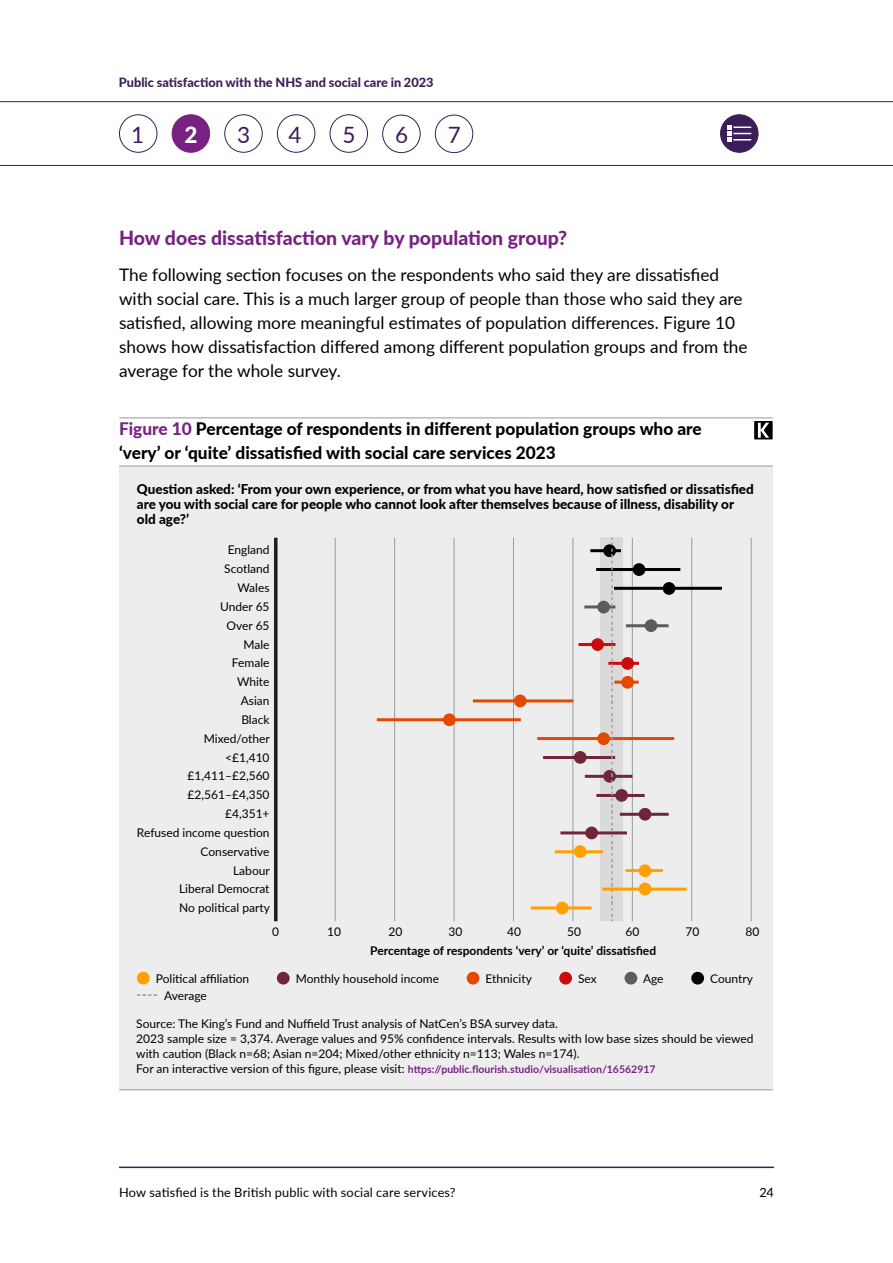
<style>
.page{position:relative;width:893px;height:1263px;background:#fff}
.page>*{position:absolute;margin:0;border:0;box-sizing:border-box;transform-origin:0 0}
.t1{font:22.5px "Lato";color:#3b1d59}
.t2{font:800 22.5px "Lato";color:#fff}
.t3{font:800 19.5px "Lato";color:#782182}
.t4{font:17.25px/24px "Lato";color:#000}
.t5{font:800 17.25px/24px "Lato";color:#000}
.t6{font:800 13.5px/15px "Lato";color:#000}
.t7{font:12.75px "Lato";letter-spacing:.015em;color:#000}
.t8{font:800 12.75px "Lato";color:#3b1d59}
.t9{font:12px/18.9px "Lato";color:#000}
.t10{font:700 12px "Lato";color:#000}
.t11{font:700 10.5px "Lato";color:#782182}
.s1{color:#782182}
.s2{font-weight:400;font-size:12px;color:#000}
</style>
<div class="page">
<hr style="left:0;top:165px;width:893px;height:1px;background:#3b1d59">
<hr style="left:0;top:101px;width:893px;height:1px;background:#3b1d59">
<hr style="left:119px;top:1166px;width:655px;height:2px;background:#3b1d59">
<div style="left:720px;top:115px;width:38px;height:37px;background:#3b1d59;border-radius:50%"></div>
<div style="left:720px;top:114px;width:38px;height:39px;border:1px solid #3b1d59;border-radius:50%"></div>
<svg style="left:727px;top:125px;width:24px;height:17px"></svg>
<div style="left:172px;top:115px;width:38px;height:37px;background:#782182;border-radius:50%"></div>
<div style="left:172px;top:114px;width:38px;height:39px;border:1px solid #782182;border-radius:50%"></div>
<div style="left:330px;top:114px;width:38px;height:39px;border:1px solid #3b1d59;border-radius:50%"></div>
<div style="left:119px;top:114px;width:38px;height:39px;border:1px solid #3b1d59;border-radius:50%"></div>
<div style="left:224px;top:114px;width:39px;height:39px;border:1px solid #3b1d59;border-radius:50%"></div>
<div style="left:277px;top:114px;width:38px;height:39px;border:1px solid #3b1d59;border-radius:50%"></div>
<div style="left:382px;top:115px;width:39px;height:38px;border:1px solid #3b1d59;border-radius:50%"></div>
<div style="left:435px;top:115px;width:38px;height:38px;border:1px solid #3b1d59;border-radius:50%"></div>
<div style="left:119px;top:466px;width:654px;height:624px;background:#ededed"></div>
<svg style="left:754px;top:421px;width:19px;height:18px"></svg>
<hr style="left:119px;top:417px;width:654px;height:1px;background:#98989c">
<hr style="left:119px;top:466px;width:654px;height:1px;background:#98989c">
<div style="left:600px;top:537px;width:23px;height:384px;background:#dadada"></div>
<hr style="left:751px;top:538px;width:1px;height:383px;background:#9d9d9c">
<hr style="left:572px;top:538px;width:1px;height:383px;background:#9d9d9c">
<hr style="left:691px;top:538px;width:1px;height:383px;background:#9d9d9c">
<hr style="left:454px;top:538px;width:1px;height:383px;background:#9d9d9c">
<hr style="left:335px;top:538px;width:1px;height:383px;background:#9d9d9c">
<hr style="left:513px;top:538px;width:1px;height:383px;background:#9d9d9c">
<hr style="left:394px;top:538px;width:1px;height:383px;background:#9d9d9c">
<hr style="left:632px;top:538px;width:1px;height:383px;background:#9d9d9c">
<svg style="left:274px;top:538px;width:4px;height:383px;fill:#20201e"></svg>
<hr style="left:584px;top:605px;width:31px;height:3px;background:#5c5b60">
<hr style="left:626px;top:624px;width:43px;height:3px;background:#5c5b60">
<hr style="left:608px;top:662px;width:31px;height:3px;background:#c90c0f">
<hr style="left:578px;top:643px;width:37px;height:3px;background:#c90c0f">
<hr style="left:537px;top:737px;width:137px;height:3px;background:#e54800">
<hr style="left:377px;top:718px;width:144px;height:3px;background:#e54800">
<hr style="left:473px;top:699px;width:100px;height:3px;background:#e54800">
<hr style="left:614px;top:681px;width:25px;height:3px;background:#e54800">
<hr style="left:585px;top:775px;width:47px;height:3px;background:#6e2639">
<hr style="left:543px;top:756px;width:72px;height:3px;background:#6e2639">
<hr style="left:602px;top:888px;width:85px;height:3px;background:#ff9f00">
<hr style="left:531px;top:906px;width:61px;height:3px;background:#ff9f00">
<div style="left:556px;top:902px;width:13px;height:12px;background:#ff9f00;border-radius:50%"></div>
<div style="left:639px;top:882px;width:12px;height:13px;background:#ff9f00;border-radius:50%"></div>
<hr style="left:555px;top:850px;width:48px;height:3px;background:#ff9f00">
<hr style="left:626px;top:869px;width:37px;height:3px;background:#ff9f00">
<div style="left:639px;top:864px;width:12px;height:13px;background:#ff9f00;border-radius:50%"></div>
<div style="left:574px;top:845px;width:13px;height:13px;background:#ff9f00;border-radius:50%"></div>
<div style="left:574px;top:751px;width:13px;height:13px;background:#6e2639;border-radius:50%"></div>
<div style="left:603px;top:770px;width:13px;height:13px;background:#6e2639;border-radius:50%"></div>
<hr style="left:620px;top:813px;width:49px;height:3px;background:#6e2639">
<hr style="left:596px;top:794px;width:49px;height:3px;background:#6e2639">
<div style="left:615px;top:789px;width:13px;height:13px;background:#6e2639;border-radius:50%"></div>
<div style="left:639px;top:808px;width:12px;height:13px;background:#6e2639;border-radius:50%"></div>
<hr style="left:560px;top:831px;width:67px;height:3px;background:#6e2639">
<div style="left:585px;top:826px;width:13px;height:13px;background:#6e2639;border-radius:50%"></div>
<div style="left:621px;top:676px;width:13px;height:13px;background:#e54800;border-radius:50%"></div>
<div style="left:514px;top:694px;width:13px;height:13px;background:#e54800;border-radius:50%"></div>
<div style="left:443px;top:713px;width:13px;height:13px;background:#e54800;border-radius:50%"></div>
<div style="left:597px;top:732px;width:13px;height:13px;background:#e54800;border-radius:50%"></div>
<hr style="left:614px;top:587px;width:108px;height:3px;background:#000">
<hr style="left:596px;top:568px;width:84px;height:3px;background:#000">
<hr style="left:590px;top:549px;width:31px;height:3px;background:#000">
<div style="left:603px;top:544px;width:13px;height:13px;background:#000;border-radius:50%"></div>
<div style="left:633px;top:563px;width:12px;height:13px;background:#000;border-radius:50%"></div>
<div style="left:663px;top:582px;width:12px;height:13px;background:#000;border-radius:50%"></div>
<div style="left:591px;top:638px;width:13px;height:13px;background:#c90c0f;border-radius:50%"></div>
<div style="left:621px;top:657px;width:13px;height:13px;background:#c90c0f;border-radius:50%"></div>
<div style="left:645px;top:619px;width:12px;height:13px;background:#5c5b60;border-radius:50%"></div>
<div style="left:597px;top:601px;width:13px;height:12px;background:#5c5b60;border-radius:50%"></div>
<svg style="left:611px;top:538px;width:2px;height:383px"></svg>
<div style="left:137px;top:972px;width:13px;height:12px;background:#ff9f00;border-radius:50%"></div>
<div style="left:277px;top:972px;width:13px;height:12px;background:#6e2639;border-radius:50%"></div>
<div style="left:467px;top:972px;width:12px;height:12px;background:#e54800;border-radius:50%"></div>
<div style="left:559px;top:972px;width:13px;height:12px;background:#c90c0f;border-radius:50%"></div>
<div style="left:624px;top:972px;width:13px;height:12px;background:#5c5b60;border-radius:50%"></div>
<div style="left:691px;top:972px;width:13px;height:12px;background:#000;border-radius:50%"></div>
<svg style="left:137px;top:994px;width:20px;height:2px"></svg>
<hr style="left:119px;top:1089px;width:654px;height:1px;background:#98989c">
<p class="t8" style="left:119px;top:73px;width:316px">Public satisfaction with the NHS and social care in 2023</p>
<h1 class="t1" style="left:131px;top:118px;width:15px">1</h1>
<h1 class="t2" style="left:185px;top:118px;width:15px">2</h1>
<h1 class="t1" style="left:237px;top:118px;width:15px">3</h1>
<h1 class="t1" style="left:288px;top:118px;width:15px">4</h1>
<h1 class="t1" style="left:343px;top:118px;width:15px">5</h1>
<h1 class="t1" style="left:395px;top:119px;width:15px">6</h1>
<h1 class="t1" style="left:448px;top:119px;width:15px">7</h1>
<h2 class="t3" style="left:119px;top:223px;width:450px">How does dissatisfaction vary by population group?</h2>
<p class="t4" style="left:119px;top:262px;width:630px">The following section focuses on the respondents who said they are dissatisfied with social care. This is a much larger group of people than those who said they are satisfied, allowing more meaningful estimates of population differences. Figure 10 shows how dissatisfaction differed among different population groups and from the average for the whole survey.</p>
<h3 class="t5" style="left:119px;top:416px;width:584px"><span class="s1">Figure 10</span> Percentage of respondents in different population groups who are ‘very’ or ‘quite’ dissatisfied with social care services 2023</h3>
<p class="t6" style="left:137px;top:480px;width:618px">Question asked: ‘From your own experience, or from what you have heard, how satisfied or dissatisfied are you with social care for people who cannot look after themselves because of illness, disability or old age?’</p>
<p class="t9" style="left:137px;top:540px;width:134px;text-align:right">England<br>Scotland<br>Wales<br>Under 65<br>Over 65<br>Male<br>Female<br>White<br>Asian<br>Black<br>Mixed/other<br>&lt;£1,410<br>£1,411–£2,560 £2,561–£4,350<br>£4,351+<br>Refused income question<br>Conservative<br>Labour<br>Liberal Democrat<br>No political party</p>
<p class="t10" style="left:370px;top:942px;width:287px">Percentage of respondents ‘very’ or ‘quite’ dissatisfied</p>
<p class="t9" style="left:272px;top:921px;width:8px">0</p>
<p class="t9" style="left:327px;top:921px;width:15px">10</p>
<p class="t9" style="left:389px;top:921px;width:15px">20</p>
<p class="t9" style="left:449px;top:921px;width:15px">30</p>
<p class="t9" style="left:507px;top:921px;width:15px">40</p>
<p class="t9" style="left:567px;top:921px;width:15px">50</p>
<p class="t9" style="left:626px;top:921px;width:15px">60</p>
<p class="t9" style="left:686px;top:921px;width:15px">70</p>
<p class="t9" style="left:746px;top:921px;width:15px">80</p>
<p class="t9" style="left:156px;top:968px;width:95px">Political affiliation</p>
<p class="t9" style="left:296px;top:968px;width:145px">Monthly household income</p>
<p class="t9" style="left:486px;top:968px;width:48px">Ethnicity</p>
<p class="t9" style="left:578px;top:968px;width:20px">Sex</p>
<p class="t9" style="left:643px;top:968px;width:22px">Age</p>
<p class="t9" style="left:710px;top:968px;width:44px">Country</p>
<p class="t9" style="left:164px;top:985px;width:44px">Average</p>
<p class="t9" style="left:136px;top:1015px;width:619px;line-height:15px">Source: The King’s Fund and Nuffield Trust analysis of NatCen’s BSA survey data.<br>2023 sample size = 3,374. Average values and 95% confidence intervals. Results with low base sizes should be viewed with caution (Black n=68; Asian n=204; Mixed/other ethnicity n=113; Wales n=174).</p>
<p class="t11" style="left:136px;top:1061px;width:521px"><span class="s2">For an interactive version of this figure, please visit:</span> https://public.flourish.studio/visualisation/16562917</p>
<p class="t7" style="left:119px;top:1184px;width:338px">How satisfied is the British public with social care services?</p>
<p class="t7" style="left:759px;top:1184px;width:16px">24</p>
</div>
